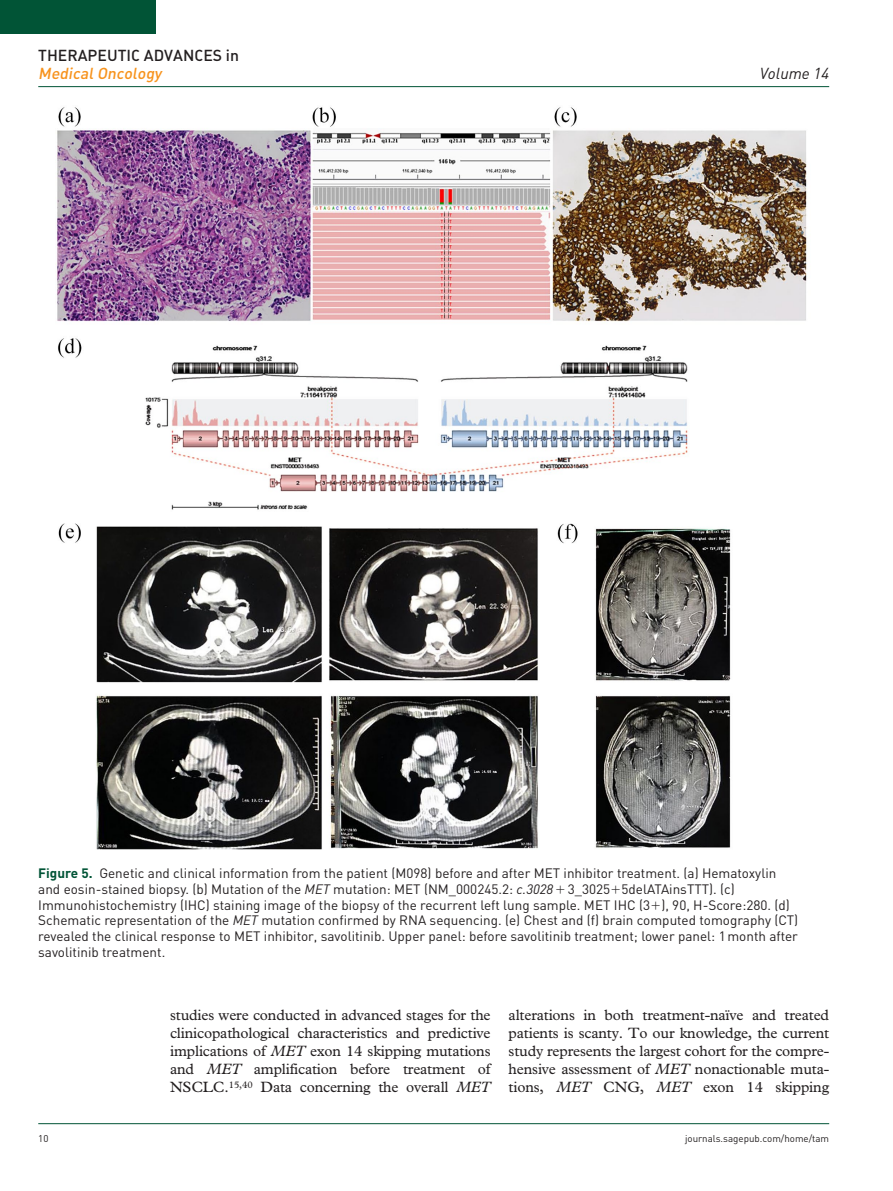
<style>
.page{position:relative;width:893px;height:1191px;background:#fff}
.page>*{position:absolute;margin:0;border:0;box-sizing:border-box;transform-origin:0 0}
.t1{font:15.75px "DIN Medium Alternate";color:#231f20}
.t2{font:italic 15.75px "DIN Medium Alternate";color:#f7931d}
.t3{font:italic 15.75px "DIN";color:#231f20}
.t4{font:15px/18px "Plantin Std";letter-spacing:-.01em;color:#231f20;text-align:justify}
.t5{font:13.5px/15.8px "DIN";color:#231f20}
.t6{font:9.75px "DIN";color:#231f20}
.s1{font-weight:700;color:#015436}
.s2{font-style:italic}
</style>
<div class="page">
<hr style="left:38px;top:86px;width:791px;height:1px;background:#015436">
<hr style="left:38px;top:1123px;width:791px;height:1px;background:#015436">
<div style="left:0;top:0;width:155px;height:34px;background:#015436"></div>
<img style="left:57px;top:107px;width:750px;height:743px">
<p class="t1" style="left:38px;top:45px;width:202px">THERAPEUTIC ADVANCES IN</p>
<p class="t2" style="left:38px;top:63px;width:125px">MedicalOncology</p>
<p class="t3" style="left:760px;top:63px;width:71px">Volume 14</p>
<p class="t5" style="left:38px;top:865px;width:761px"><span class="s1">Figure 5.</span> Genetic and clinical information from the patient (M098) before and after MET inhibitor treatment. (a) Hematoxylin and eosin-stained biopsy. (b) Mutation of the <span class="s2">MET</span> mutation: MET (NM_000245.2: <span class="s2">c.3028</span> 3_3025 5delATAinsTTT). (c)<br>Immunohistochemistry (IHC) staining image of the biopsy of the recurrent left lung sample. MET IHC (3 ), 90, H-Score:280. (d)<br>Schematic representation of the <span class="s2">MET</span> mutation confirmed by RNA sequencing. (e) Chest and (f) brain computed tomography (CT) revealed the clinical response to MET inhibitor, savolitinib. Upper panel: before savolitinib treatment; lower panel: 1month after savolitinib treatment.</p>
<p class="t4" style="left:170px;top:1006px;width:322px">studies were conducted in advanced stages for the clinicopathological characteristics and predictive implications of <span class="s2">MET</span> exon 14 skipping mutations and <span class="s2">MET</span> amplification before treatment of NSCLC.<sup>15,40</sup> Data concerning the overall <span class="s2">MET</span></p>
<p class="t4" style="left:509px;top:1006px;width:322px">alterations in both treatment-naïve and treated patients is scanty. To our knowledge, the current study represents the largest cohort for the compre&shy;hensive assessment of <span class="s2">MET</span> nonactionable muta&shy;tions, <span class="s2">MET</span> CNG, <span class="s2">MET</span> exon 14 skipping</p>
<p class="t6" style="left:38px;top:1132px;width:12px">10</p>
<p class="t6" style="left:685px;top:1132px;width:146px">journals.sagepub.com/home/tam</p>
</div>
